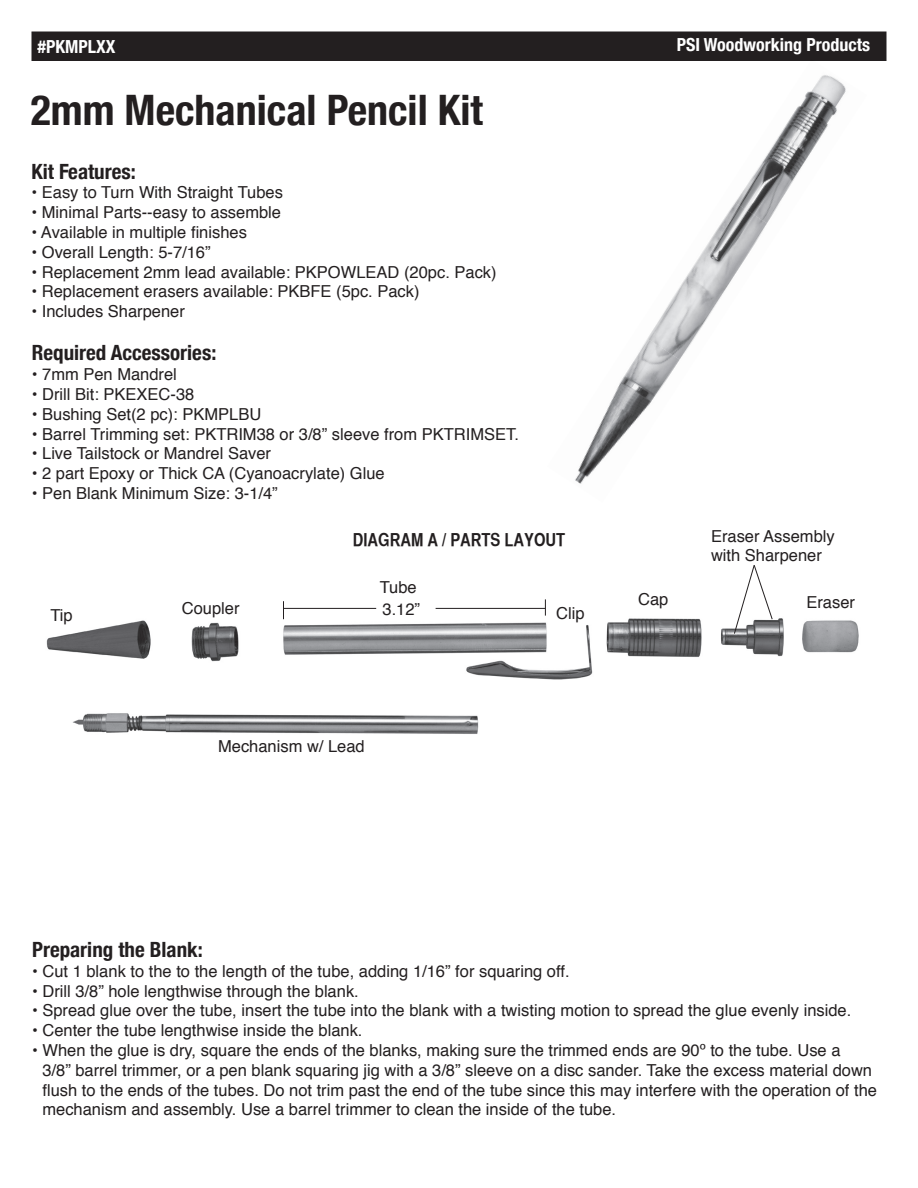
<style>
.page{position:relative;width:918px;height:1188px;background:#fff}
.page>*{position:absolute;margin:0;border:0;box-sizing:border-box;transform-origin:0 0}
.t1{font:700 condensed 42px "Helvetica Neue";color:#231f20}
.t2{font:700 condensed 21px "Helvetica Neue";color:#231f20}
.t3{font:700 condensed 18px "Helvetica Neue";color:#fff}
.t4{font:18px "Helvetica CY Bold";color:#231f20}
.t5{font:16.5px/19.8px "Helvetica";color:#231f20}
</style>
<div class="page">
<img style="left:46px;top:599px;width:813px;height:135px">
<img style="left:575px;top:359px;width:100px;height:125px">
<img style="left:635px;top:220px;width:128px;height:147px">
<img style="left:723px;top:75px;width:123px;height:156px">
<div style="left:32px;top:32px;width:855px;height:29px;background:#231f20"></div>
<svg style="left:733px;top:565px;width:40px;height:70px"></svg>
<svg style="left:283px;top:601px;width:1px;height:18px"></svg>
<svg style="left:545px;top:599px;width:1px;height:17px"></svg>
<hr style="left:284px;top:608px;width:92px;height:1px;background:#231f20">
<hr style="left:436px;top:608px;width:109px;height:1px;background:#231f20">
<p class="t3" style="left:38px;top:32px;width:79px">#PKMPLXX</p>
<p class="t3" style="left:677px;top:29px;width:195px">PSI Woodworking Products</p>
<h1 class="t1" style="left:31px;top:75px;width:454px">2mm Mechanical Pencil Kit</h1>
<p class="t2" style="left:32px;top:154px;width:106px">Kit Features:</p>
<p class="t5" style="left:31px;top:183px;width:253px">• Easy to Turn With Straight Tubes</p>
<p class="t5" style="left:31px;top:203px;width:251px">• Minimal Parts--easy to assemble</p>
<p class="t5" style="left:31px;top:223px;width:217px">• Available in multiple finishes</p>
<p class="t5" style="left:31px;top:243px;width:181px">• Overall Length: 5-7/16”</p>
<p class="t5" style="left:31px;top:262px;width:467px">• Replacement 2mm lead available: PKPOWLEAD (20pc. Pack)</p>
<p class="t5" style="left:31px;top:282px;width:390px">• Replacement erasers available: PKBFE (5pc. Pack)</p>
<p class="t5" style="left:31px;top:302px;width:155px">• Includes Sharpener</p>
<p class="t2" style="left:32px;top:335px;width:186px">Required Accessories:</p>
<p class="t5" style="left:32px;top:365px;width:147px">• 7mm Pen Mandrel</p>
<p class="t5" style="left:32px;top:385px;width:164px">• Drill Bit: PKEXEC-38</p>
<p class="t5" style="left:32px;top:405px;width:231px">• Bushing Set(2 pc): PKMPLBU</p>
<p class="t5" style="left:32px;top:424px;width:489px">• Barrel Trimming set: PKTRIM38 or 3/8” sleeve from PKTRIMSET.</p>
<p class="t5" style="left:32px;top:444px;width:241px">• Live Tailstock or Mandrel Saver</p>
<p class="t5" style="left:32px;top:464px;width:355px">• 2 part Epoxy or Thick CA (Cyanoacrylate) Glue</p>
<p class="t5" style="left:32px;top:484px;width:248px">• Pen Blank Minimum Size: 3-1/4”</p>
<p class="t5" style="left:50px;top:606px;width:24px">Tip</p>
<p class="t5" style="left:182px;top:598px;width:59px">Coupler</p>
<p class="t4" style="left:353px;top:529px;width:214px">DIAGRAM A / PARTS LAYOUT</p>
<p class="t5" style="left:380px;top:577px;width:42px;line-height:21.9px">Tube<br>3.12”</p>
<p class="t5" style="left:556px;top:604px;width:30px">Clip</p>
<p class="t5" style="left:218px;top:736px;width:148px">Mechanism w/ Lead</p>
<p class="t5" style="left:638px;top:589px;width:32px">Cap</p>
<p class="t5" style="left:711px;top:526px;width:125px">Eraser Assembly with Sharpener</p>
<p class="t5" style="left:806px;top:593px;width:50px">Eraser</p>
<p class="t2" style="left:32px;top:932px;width:172px">Preparing the Blank:</p>
<p class="t5" style="left:32px;top:962px;width:539px">• Cut 1 blank to the to the length of the tube, adding 1/16” for squaring off.</p>
<p class="t5" style="left:32px;top:981px;width:328px">• Drill 3/8” hole lengthwise through the blank.</p>
<p class="t5" style="left:32px;top:1001px;width:821px">• Spread glue over the tube, insert the tube into the blank with a twisting motion to spread the glue evenly inside.</p>
<p class="t5" style="left:32px;top:1021px;width:332px">• Center the tube lengthwise inside the blank.</p>
<p class="t5" style="left:42px;top:1041px;width:836px;text-indent:-10px">• When the glue is dry, square the ends of the blanks, making sure the trimmed ends are 90º to the tube. Use a<br>3/8” barrel trimmer, or a pen blank squaring jig with a 3/8” sleeve on a disc sander. Take the excess material down flush to the ends of the tubes. Do not trim past the end of the tube since this may interfere with the operation of the mechanism and assembly. Use a barrel trimmer to clean the inside of the tube.</p>
</div>
